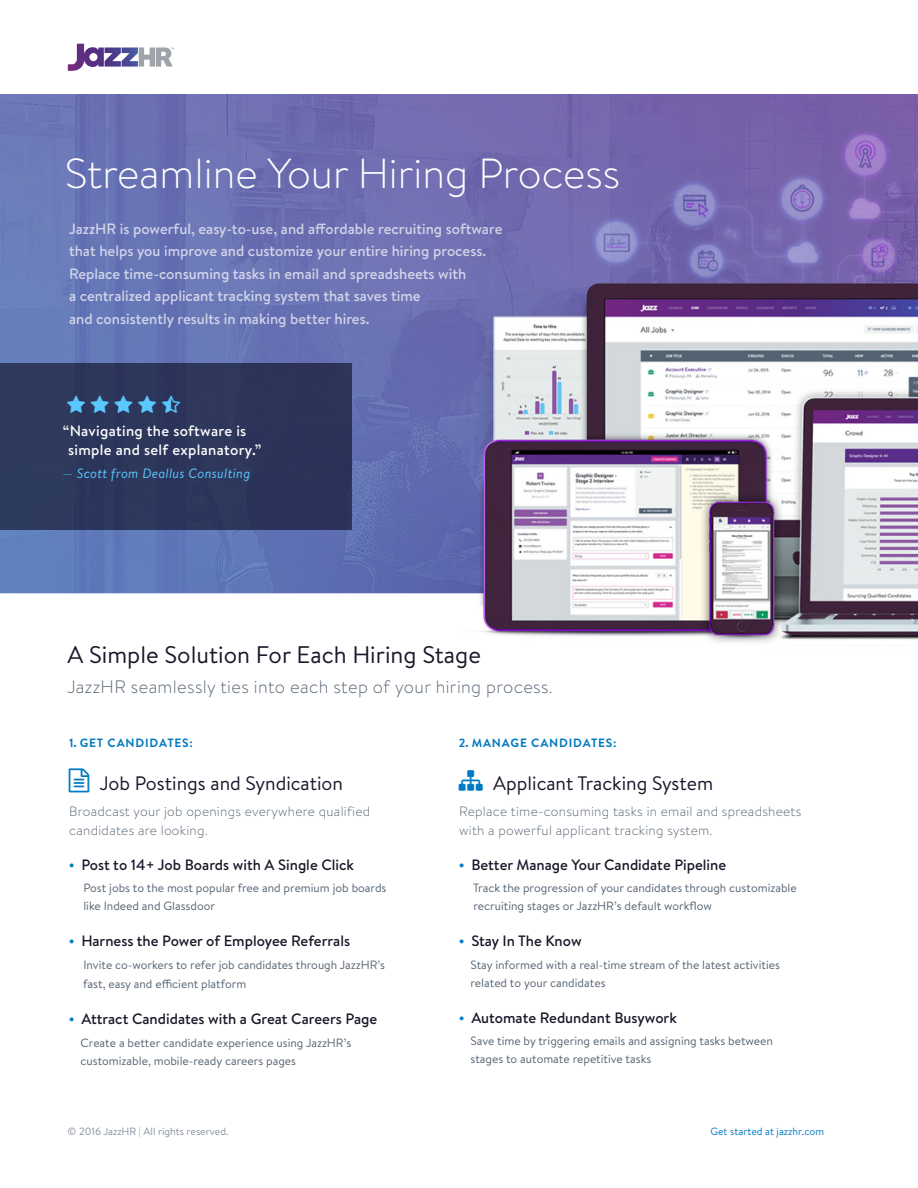
<style>
.page{position:relative;width:918px;height:1188px;background:#fff}
.page>*{position:absolute;margin:0;border:0;box-sizing:border-box;transform-origin:0 0}
.t1{font:300 42px "Brandon Text";color:#fff}
.t2{font:24px "Brandon Text";color:#191729}
.t3{font:19.5px "Brandon Text";color:#191729}
.t4{font:300 18px "Brandon Text";letter-spacing:.02em;color:#556473}
.t5{font:500 15px/22.5px "Brandon Text";color:#fff}
.t6{font:500 15px "Brandon Text";color:#191729}
.t7{font:500 15px/19.5px "Brandon Text";letter-spacing:.02em;color:#fff}
.t8{font:300 13.5px/19.5px "Brandon Text";letter-spacing:.02em;color:#556473}
.t9{font:italic 13.5px "Brandon Text";letter-spacing:.02em;color:#5ac8ff}
.t10{font:12px/18px "Brandon Text";color:#556473}
.t11{font:700 12px "Brandon Text";letter-spacing:.07em;color:#007ac2}
.t12{font:10.5px "Brandon Text";color:#87919b}
.t13{font:10.5px "Brandon Text";color:#007bc3}
.s1{font-weight:300;font-style:normal}
.s2{color:#007bc3}
</style>
<div class="page">
<img style="left:0;top:94px;width:918px;height:549px">
<div style="left:0;top:363px;width:352px;height:166px;background:#2d375b"></div>
<img style="left:105px;top:48px;width:33px;height:19px">
<img style="left:68px;top:44px;width:36px;height:27px">
<svg style="left:139px;top:47px;width:35px;height:20px"></svg>
<p class="t1" style="left:65px;top:145px;width:557px">Streamline Your Hiring Process</p>
<p class="t5" style="left:69px;top:217px;width:435px">JazzHR is powerful, easy-to-use, and affordable recruiting software that helps you improve and customize your entire hiring process.<br>Replace time-consuming tasks in email and spreadsheets with<br>a centralized applicant tracking system that saves time<br>and consistently results in making better hires.</p>
<p class="t7" style="left:68px;top:421px;width:195px;text-indent:-5px">“Navigating the software is simple and self explanatory.”</p>
<p class="t9" style="left:63px;top:464px;width:189px"><span class="s1">—</span> Scott from Deallus Consulting</p>
<p class="t2" style="left:68px;top:638px;width:415px">A Simple Solution For Each Hiring Stage</p>
<p class="t4" style="left:68px;top:675px;width:487px">JazzHR seamlessly ties into each step of your hiring process.</p>
<p class="t11" style="left:69px;top:734px;width:125px"><span class="s2">1.</span> GET CANDIDATES:</p>
<p class="t3" style="left:100px;top:770px;width:245px">Job Postings and Syndication</p>
<p class="t8" style="left:69px;top:801px;width:303px">Broadcast your job openings everywhere qualified candidates are looking.</p>
<p class="t6" style="left:81px;top:854px;width:274px">Post to 14+ Job Boards with A Single Click</p>
<p class="t10" style="left:83px;top:879px;width:305px">Post jobs to the most popular free and premium job boards like Indeed and Glassdoor</p>
<p class="t6" style="left:81px;top:931px;width:270px">Harness the Power of Employee Referrals</p>
<p class="t10" style="left:83px;top:954px;width:303px;line-height:19.5px">Invite co-workers to refer job candidates through JazzHR’s fast, easy and efficient platform</p>
<p class="t6" style="left:81px;top:1009px;width:298px">Attract Candidates with a Great Careers Page</p>
<p class="t10" style="left:81px;top:1033px;width:272px">Create a better candidate experience using JazzHR’s customizable, mobile-ready careers pages</p>
<p class="t11" style="left:459px;top:734px;width:159px"><span class="s2">2.</span> MANAGE CANDIDATES:</p>
<p class="t3" style="left:459px;top:770px;width:256px"><span class="s2">➔</span> Applicant Tracking System</p>
<p class="t8" style="left:459px;top:801px;width:344px">Replace time-consuming tasks in email and spreadsheets with a powerful applicant tracking system.</p>
<p class="t6" style="left:471px;top:854px;width:256px">Better Manage Your Candidate Pipeline</p>
<p class="t10" style="left:473px;top:879px;width:325px">Track the progression of your candidates through customizable recruiting stages or JazzHR’s default workflow</p>
<p class="t6" style="left:471px;top:931px;width:112px">Stay In The Know</p>
<p class="t10" style="left:471px;top:955px;width:311px">Stay informed with a real-time stream of the latest activities related to your candidates</p>
<p class="t6" style="left:471px;top:1007px;width:207px">Automate Redundant Busywork</p>
<p class="t10" style="left:471px;top:1032px;width:304px">Save time by triggering emails and assigning tasks between stages to automate repetitive tasks</p>
<p class="t12" style="left:68px;top:1125px;width:163px">© 2016 JazzHR | All rights reserved.</p>
<p class="t13" style="left:710px;top:1124px;width:115px">Get started at jazzhr.com</p>
</div>
